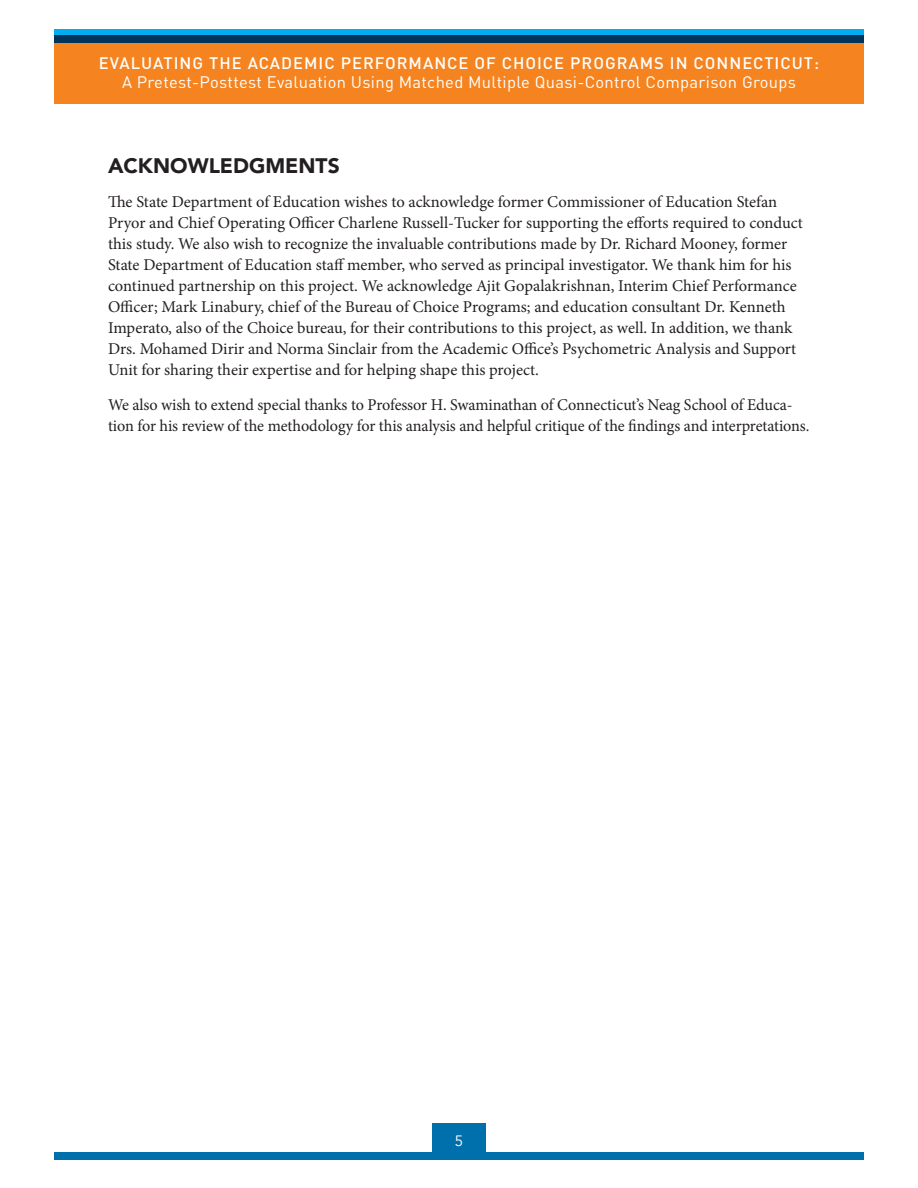
<style>
.page{position:relative;width:918px;height:1188px;background:#fff}
.page>*{position:absolute;margin:0;border:0;box-sizing:border-box;transform-origin:0 0}
.t1{font:900 21px "Avenir";color:#231f20}
.t2{font:16.5px/21px "Minion Pro";letter-spacing:-.005em;color:#231f20}
.t3{font:16.5px "DIN";letter-spacing:.02em;color:#fff}
.t4{font:500 16.5px "DIN";letter-spacing:.06em;color:#fff}
.t5{font:15px "Avenir";color:#fff}
</style>
<div class="page">
<svg style="left:54px;top:29px;width:810px;height:7px;background:#009cd9"></svg>
<div style="left:433px;top:1123px;width:53px;height:34px;background:#0070ac"></div>
<div style="left:54px;top:36px;width:810px;height:68px;background:#f58420"></div>
<div style="left:54px;top:36px;width:810px;height:7px;background:#00345a"></div>
<div style="left:54px;top:1153px;width:810px;height:7px;background:#0070ac"></div>
<p class="t4" style="left:99px;top:52px;width:722px">EVALUATING THE ACADEMIC PERFORMANCE OF CHOICE PROGRAMS IN CONNECTICUT:</p>
<p class="t3" style="left:122px;top:72px;width:675px">A Pretest-Posttest Evaluation Using Matched Multiple Quasi-Control Comparison Groups</p>
<h1 class="t1" style="left:108px;top:147px;width:233px">ACKNOWLEDGMENTS</h1>
<p class="t2" style="left:108px;top:191px;width:696px">The State Department of Education wishes to acknowledge former Commissioner of Education Stefan Pryor and Chief Operating Officer Charlene Russell-Tucker for supporting the efforts required to conduct this study. We also wish to recognize the invaluable contributions made by Dr. Richard Mooney, former State Department of Education staff member, who served as principal investigator. We thank him for his continued partnership on this project. We acknowledge Ajit Gopalakrishnan, Interim Chief Performance Officer; Mark Linabury, chief of the Bureau of Choice Programs; and education consultant Dr. Kenneth Imperato, also of the Choice bureau, for their contributions to this project, as well. In addition, we thank Drs. Mohamed Dirir and Norma Sinclair from the Academic Office’s Psychometric Analysis and Support Unit for sharing their expertise and for helping shape this project.</p>
<p class="t2" style="left:108px;top:394px;width:703px">We also wish to extend special thanks to Professor H. Swaminathan of Connecticut’s Neag School of Educa&shy;tion for his review of the methodology for this analysis and helpful critique of the findings and interpretations.</p>
<p class="t5" style="left:455px;top:1132px;width:10px">5</p>
</div>
